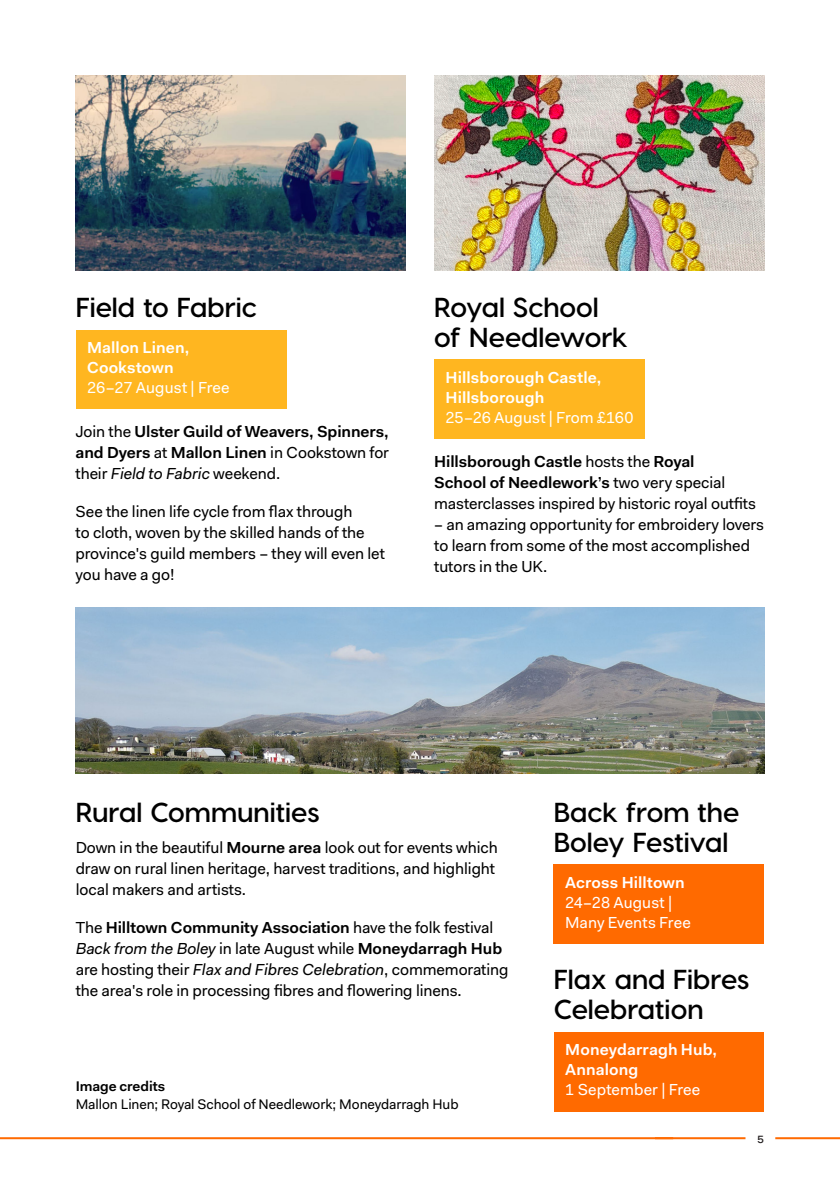
<style>
.page{position:relative;width:840px;height:1191px;background:#fff}
.page>*{position:absolute;margin:0;border:0;box-sizing:border-box;transform-origin:0 0}
.t1{font:600 27.4px/30px "Visby CF";color:#000}
.t2{font:16px/21px "Fakt Pro";letter-spacing:-.005em;color:#000}
.t3{font:600 16px/20px "Fakt Pro";letter-spacing:.005em;color:#fff}
.t4{font:600 16px/21px "Fakt Pro";letter-spacing:-.005em;color:#000;text-align:justify}
.t5{font:16px/20px "Fakt Pro";letter-spacing:.005em;color:#fff}
.t6{font:14px/18px "Fakt Pro";letter-spacing:-.005em;color:#000}
.t7{font:14px "Fakt Pro";color:#231f20}
.s1{font-weight:400}
.s2{font-weight:400;font-style:italic}
.s3{font-weight:600}
.s4{font-style:italic}
</style>
<div class="page">
<div style="left:553px;top:864px;width:210px;height:79px;background:#ff6a00"></div>
<div style="left:553px;top:1032px;width:210px;height:79px;background:#ff6a00"></div>
<img style="left:75px;top:76px;width:330px;height:195px">
<div style="left:434px;top:360px;width:210px;height:79px;background:#ffb620"></div>
<hr style="left:654px;top:1137px;width:91px;height:2px;background:#ff6a00">
<hr style="left:774px;top:1137px;width:65px;height:2px;background:#ff6a00">
<hr style="left:0;top:1137px;width:672px;height:2px;background:#ff6a00">
<img style="left:76px;top:607px;width:687px;height:166px">
<div style="left:76px;top:330px;width:210px;height:78px;background:#ffb620"></div>
<img style="left:434px;top:76px;width:329px;height:195px">
<p class="t1" style="left:76px;top:292px;width:183px">Field to Fabric</p>
<p class="t3" style="left:87px;top:337px;width:144px">Mallon Linen,<br>Cookstown<br><span class="s1">26–27 August | Free</span></p>
<p class="t4" style="left:75px;top:420px;width:315px"><span class="s1">Join the</span> Ulster Guild of Weavers, Spinners, and Dyers <span class="s1">at</span> Mallon Linen <span class="s1">in Cookstown for their</span> <span class="s2">Field to Fabric</span> <span class="s1">weekend.</span></p>
<p class="t2" style="left:75px;top:500px;width:311px">See the linen life cycle from flax through<br>to cloth, woven by the skilled hands of the province's guild members – they will even let you have a go!</p>
<p class="t1" style="left:434px;top:292px;width:195px">Royal School of Needlework</p>
<p class="t3" style="left:445px;top:367px;width:189px">Hillsborough Castle,<br>Hillsborough<br><span class="s1">25–26 August | From £160</span></p>
<p class="t2" style="left:434px;top:451px;width:323px"><span class="s3">Hillsborough Castle</span> hosts the <span class="s3">Royal<br>School of Needlework’s</span> two very special masterclasses inspired by historic royal outfits</p>
<p class="t2" style="left:434px;top:514px;width:331px">– an amazing opportunity for embroidery lovers to learn from some of the most accomplished tutors in the UK.</p>
<p class="t1" style="left:76px;top:796px;width:245px">Rural Communities</p>
<p class="t2" style="left:76px;top:837px;width:423px">Down in the beautiful <span class="s3">Mourne area</span> look out for events which draw on rural linen heritage, harvest traditions, and highlight local makers and artists.</p>
<p class="t2" style="left:76px;top:917px;width:434px">The <span class="s3">Hilltown Community Association</span> have the folk festival <span class="s4">Back from the Boley</span> in late August while <span class="s3">Moneydarragh Hub </span>are hosting their <span class="s4">Flax and Fibres Celebration</span>, commemorating the area's role in processing fibres and flowering linens.</p>
<p class="t6" style="left:76px;top:1077px;width:384px"><span class="s3">Image credits<br></span>Mallon Linen; Royal School of Needlework; Moneydarragh Hub</p>
<p class="t1" style="left:553px;top:796px;width:187px">Back from the<br>Boley Festival</p>
<p class="t5" style="left:564px;top:872px;width:127px"><span class="s3">Across Hilltown<br></span>24–28 August |<br>Many Events Free</p>
<p class="t1" style="left:553px;top:964px;width:197px">Flax and Fibres<br>Celebration</p>
<p class="t3" style="left:565px;top:1039px;width:153px">Moneydarragh Hub,<br>Annalong<br><span class="s1">1 September | Free</span></p>
<p class="t7" style="left:756px;top:1128px;width:9px">5</p>
</div>
